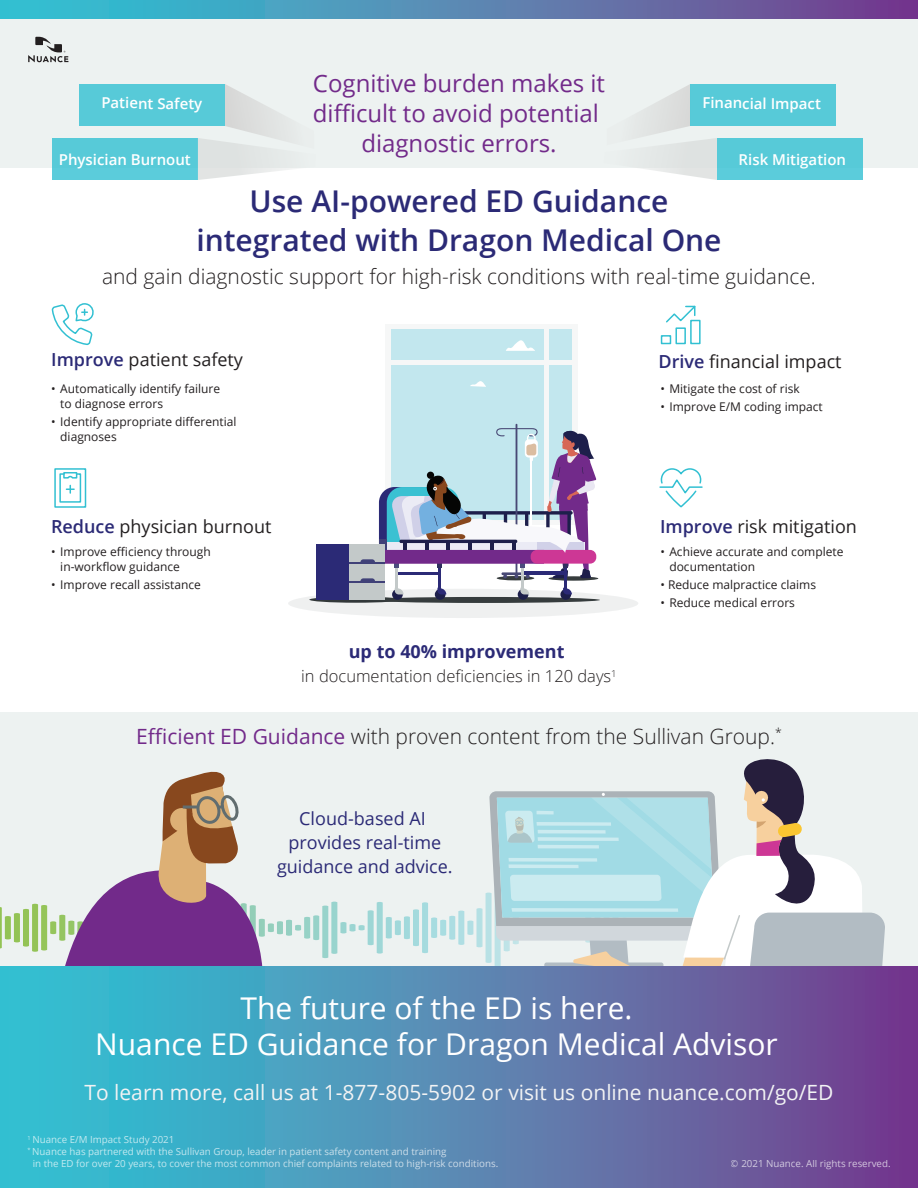
<style>
.page{position:relative;width:918px;height:1188px;background:#fff}
.page>*{position:absolute;margin:0;border:0;box-sizing:border-box;transform-origin:0 0}
.t1{font:30px/36px "Open Sans";color:#fff;text-align:center}
.t2{font:600 30px/39px "Open Sans";color:#2b2a76;text-align:center}
.t3{font:24px/30px "Open Sans";color:#722a8a;text-align:center}
.t4{font:300 21px "Open Sans";color:#231f20}
.t5{font:21px "Open Sans";color:#f2f3f4}
.t6{font:18px "Open Sans";color:#231f20}
.t7{font:18px/24px "Open Sans";color:#2b2a76;text-align:center}
.t8{font:700 18px "Open Sans";color:#2b2a76}
.t9{font:300 16.5px "Open Sans";color:#231f20}
.t10{font:600 15px "Open Sans";color:#fff}
.t11{font:12px/15px "Open Sans";color:#231f20}
.t12{font:9.75px "Open Sans";color:#fff}
.s1{font-weight:600;color:#2b2a76}
.s2{font-weight:400;color:#722a8a}
</style>
<div class="page">
<div style="left:0;top:0;width:918px;height:168px;background:#edf2f1"></div>
<div style="left:0;top:0;width:918px;height:19px;background:linear-gradient(to right,#31cbd7,#7a3f8e)"></div>
<div style="left:717px;top:138px;width:146px;height:42px;background:#57cad8"></div>
<div style="left:0;top:713px;width:918px;height:286px;background:#edf2f1"></div>
<svg style="left:0;top:759px;width:918px;height:208px"></svg>
<hr style="left:183px;top:806px;width:14px;height:3px;background:#616d6f">
<div style="left:0;top:967px;width:918px;height:221px;background:linear-gradient(to right,#31cbd7,#7a3f8e)"></div>
<svg style="left:28px;top:37px;width:40px;height:25px"></svg>
<div style="left:52px;top:138px;width:146px;height:42px;background:#57cad8"></div>
<div style="left:386px;top:324px;width:192px;height:201px;background:#f2f3f4"></div>
<div style="left:391px;top:329px;width:181px;height:191px;background:#c2e7ee"></div>
<hr style="left:391px;top:360px;width:181px;height:4px;background:#f2f3f4">
<div style="left:544px;top:326px;width:5px;height:195px;background:#f2f3f4"></div>
<svg style="left:506px;top:340px;width:29px;height:11px"></svg>
<svg style="left:470px;top:381px;width:16px;height:6px"></svg>
<div style="left:288px;top:589px;width:350px;height:29px;background:#eff0f0;border-radius:50%"></div>
<div style="left:548px;top:576px;width:50px;height:5px;background:#363c3d;border-radius:50%"></div>
<div style="left:365px;top:597px;width:235px;height:6px;background:#363c3d;border-radius:50%"></div>
<div style="left:349px;top:544px;width:35px;height:56px;background:#c3c9c9"></div>
<div style="left:317px;top:544px;width:32px;height:56px;background:#2b2a76"></div>
<hr style="left:349px;top:562px;width:35px;height:2px;background:#404178">
<hr style="left:349px;top:581px;width:35px;height:1px;background:#404178">
<svg style="left:360px;top:424px;width:236px;height:176px"></svg>
<div style="left:427px;top:472px;width:7px;height:7px;background:#050504;border-radius:50%"></div>
<div style="left:54px;top:468px;width:32px;height:40px;border:2px solid #32c0d2"></div>
<svg style="left:59px;top:472px;width:23px;height:31px"></svg>
<div style="left:675px;top:327px;width:11px;height:17px;border:2px solid #32c0d2"></div>
<div style="left:661px;top:335px;width:10px;height:9px;border:2px solid #32c0d2"></div>
<div style="left:690px;top:320px;width:11px;height:24px;border:2px solid #32c0d2"></div>
<svg style="left:666px;top:305px;width:31px;height:19px"></svg>
<svg style="left:51px;top:303px;width:43px;height:43px"></svg>
<svg style="left:659px;top:468px;width:44px;height:40px"></svg>
<svg style="left:198px;top:84px;width:97px;height:96px"></svg>
<svg style="left:636px;top:84px;width:81px;height:96px"></svg>
<div style="left:690px;top:84px;width:145px;height:42px;background:#57cad8"></div>
<div style="left:80px;top:84px;width:145px;height:42px;background:#57cad8"></div>
<h2 class="t3" style="left:313px;top:68px;width:294px">Cognitive burden makes it difficult to avoid potential diagnostic errors.</h2>
<p class="t10" style="left:101px;top:93px;width:102px">Patient Safety</p>
<p class="t10" style="left:702px;top:93px;width:120px">Financial Impact</p>
<p class="t10" style="left:739px;top:149px;width:109px">Risk Mitigation</p>
<p class="t10" style="left:59px;top:149px;width:134px">Physician Burnout</p>
<h1 class="t2" style="left:196px;top:181px;width:527px">Use AI-powered ED Guidance integrated with Dragon Medical One</h1>
<h3 class="t4" style="left:102px;top:262px;width:715px">and gain diagnostic support for high-risk conditions with real-time guidance.</h3>
<h3 class="t6" style="left:51px;top:348px;width:193px"><span class="s1">Improve</span> patient safety</h3>
<h3 class="t6" style="left:659px;top:349px;width:185px"><span class="s1">Drive</span> financial impact</h3>
<p class="t11" style="left:60px;top:380px;width:161px;text-indent:-9px">• Automatically identify failure to diagnose errors</p>
<p class="t11" style="left:60px;top:413px;width:178px;text-indent:-9px">• Identify appropriate differential diagnoses</p>
<p class="t11" style="left:660px;top:380px;width:141px">• Mitigate the cost of risk</p>
<p class="t11" style="left:660px;top:398px;width:164px">• Improve E/M coding impact</p>
<h3 class="t6" style="left:51px;top:514px;width:222px"><span class="s1">Reduce</span> physician burnout</h3>
<h3 class="t6" style="left:660px;top:514px;width:198px"><span class="s1">Improve</span> risk mitigation</h3>
<p class="t11" style="left:60px;top:544px;width:152px;text-indent:-9px">• Improve efficiency through in-workflow guidance</p>
<p class="t11" style="left:51px;top:577px;width:151px">• Improve recall assistance</p>
<p class="t11" style="left:669px;top:544px;width:176px;text-indent:-9px">• Achieve accurate and complete documentation</p>
<p class="t11" style="left:660px;top:577px;width:157px">• Reduce malpractice claims</p>
<p class="t11" style="left:660px;top:595px;width:136px">• Reduce medical errors</p>
<h3 class="t8" style="left:349px;top:639px;width:217px">up to 40% improvement</h3>
<h3 class="t9" style="left:301px;top:665px;width:317px">in documentation deficiencies in 120 days<sup>1</sup></h3>
<h3 class="t4" style="left:136px;top:722px;width:647px"><span class="s2">Efficient ED Guidance</span> with proven content from the Sullivan Group.<sup>*</sup></h3>
<h3 class="t7" style="left:277px;top:806px;width:177px">Cloud-based AI provides real-time guidance and advice.</h3>
<h1 class="t1" style="left:95px;top:990px;width:684px">The future of the ED is here.<br>Nuance ED Guidance for Dragon Medical Advisor</h1>
<h3 class="t5" style="left:84px;top:1078px;width:751px">To learn more, call us at 1-877-805-5902 or visit us online nuance.com/go/ED</h3>
<p class="t12" style="left:28px;top:1133px;width:148px"><sup>1</sup> Nuance E/M Impact Study 2021</p>
<p class="t12" style="left:28px;top:1145px;width:420px"><sup>*</sup> Nuance has partnered with the Sullivan Group, leader in patient safety content and training</p>
<p class="t12" style="left:33px;top:1157px;width:467px">in the ED for over 20 years, to cover the most common chief complaints related to high-risk conditions.</p>
<p class="t12" style="left:731px;top:1157px;width:161px">© 2021 Nuance. All rights reserved.</p>
</div>
